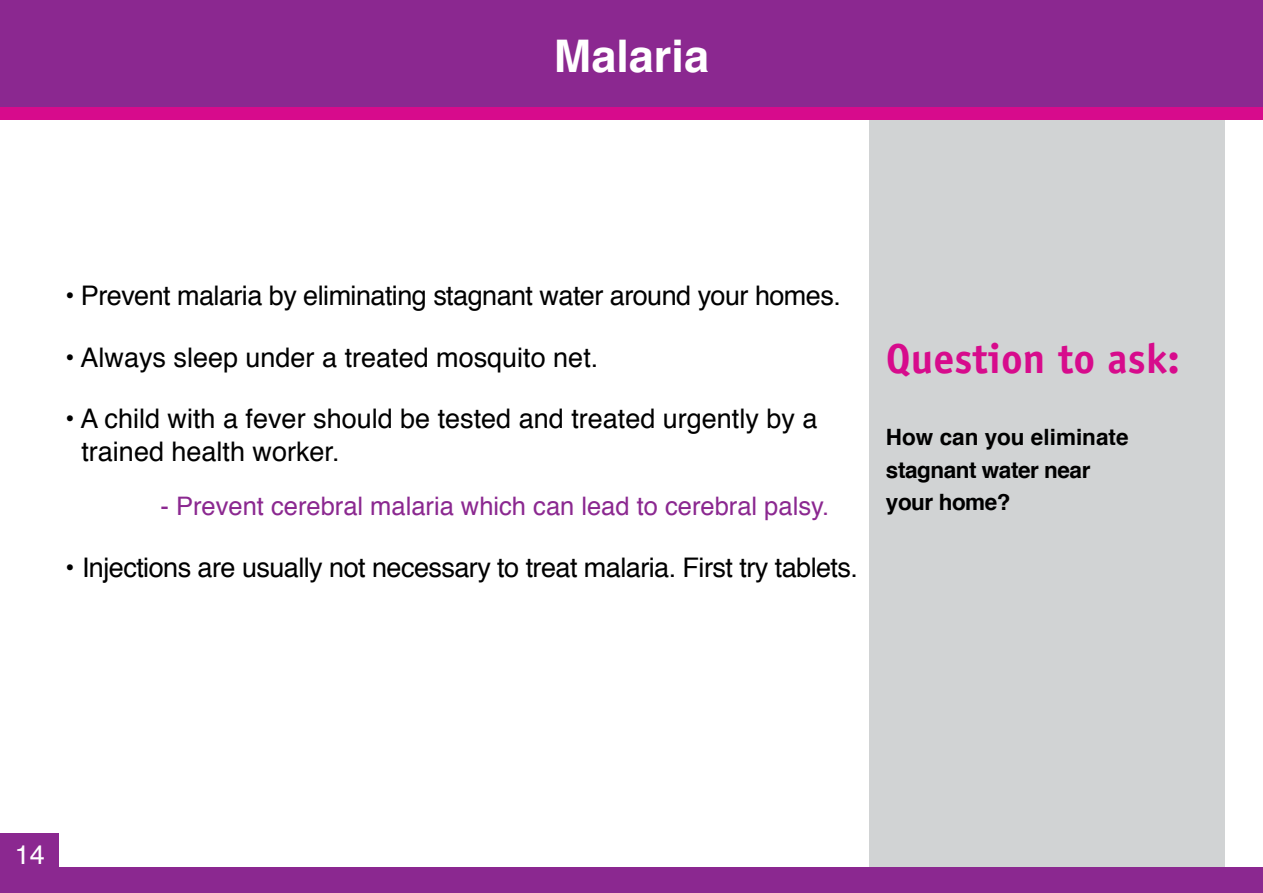
<style>
.page{position:relative;width:1263px;height:893px;background:#fff}
.page>*{position:absolute;margin:0;border:0;box-sizing:border-box;transform-origin:0 0}
.t1{font:700 45px "Helvetica";color:#fff}
.t2{font:700 42px "Officina Sans";color:#d70b8c}
.t3{font:27px "Helvetica";letter-spacing:-.02em;color:#000}
.t4{font:27px/33.3px "Helvetica";color:#000}
.t5{font:27px "Helvetica";color:#fff}
.t6{font:25.5px "Helvetica";color:#8b2890}
.t7{font:700 22.5px/32.5px "Helvetica";letter-spacing:-.02em;color:#000}
</style>
<div class="page">
<div style="left:869px;top:44px;width:356px;height:849px;background:#d1d3d4"></div>
<div style="left:0;top:0;width:1263px;height:119px;background:#d70b8c"></div>
<div style="left:0;top:0;width:1263px;height:106px;background:#8b2890"></div>
<div style="left:0;top:867px;width:1263px;height:26px;background:#8b2890"></div>
<div style="left:0;top:833px;width:58px;height:60px;background:#8b2890"></div>
<h1 class="t1" style="left:554px;top:20px;width:157px">Malaria</h1>
<p class="t3" style="left:65px;top:275px;width:777px">• Prevent malaria by eliminating stagnant water around your homes.</p>
<p class="t4" style="left:65px;top:341px;width:535px">• Always sleep under a treated mosquito net.</p>
<p class="t4" style="left:81px;top:403px;width:737px;text-indent:-16px">• A child with a fever should be tested and treated urgently by a trained health worker.</p>
<p class="t6" style="left:161px;top:487px;width:670px">- Prevent cerebral malaria which can lead to cerebral palsy.</p>
<p class="t3" style="left:65px;top:546px;width:794px">• Injections are usually not necessary to treat malaria. First try tablets.</p>
<h2 class="t2" style="left:886px;top:333px;width:295px">Question to ask:</h2>
<p class="t7" style="left:886px;top:421px;width:244px">How can you eliminate stagnant water near your home?</p>
<p class="t5" style="left:15px;top:834px;width:32px">14</p>
</div>
